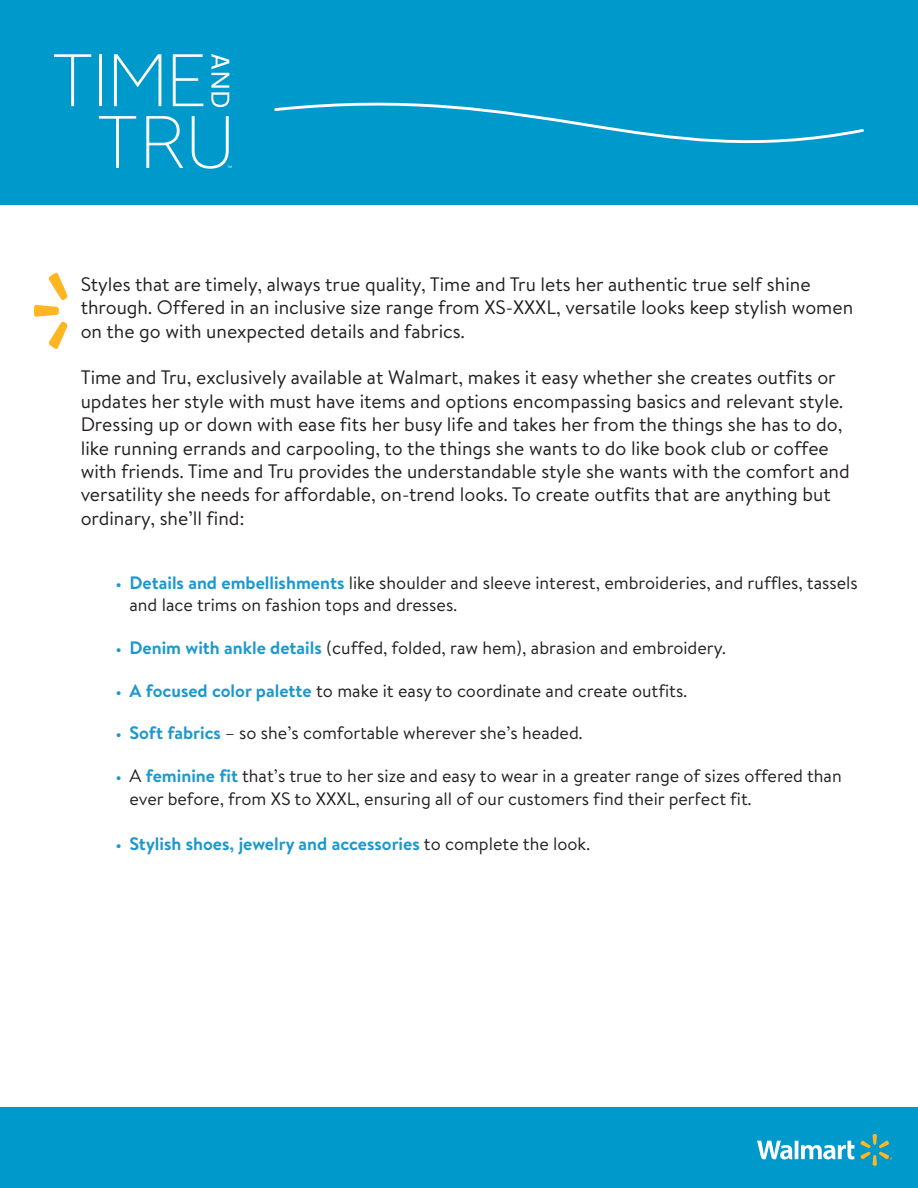
<style>
.page{position:relative;width:918px;height:1188px;background:#fff}
.page>*{position:absolute;margin:0;border:0;box-sizing:border-box;transform-origin:0 0}
.t1{font:19.5px/23.4px "Bogle";color:#231f20}
.t2{font:18px/22.5px "Bogle";color:#231f20}
.t3{font:700 18px "Bogle";color:#1c98ce}
.s1{font-weight:700;font-size:15px;color:#1c98ce}
.s2{font-weight:700;color:#1c98ce}
.s3{font-size:15px}
.s4{font-weight:400;color:#231f20}
</style>
<div class="page">
<div style="left:0;top:1107px;width:918px;height:81px;background:#09c"></div>
<div style="left:0;top:0;width:918px;height:204px;background:#09c"></div>
<svg style="left:274px;top:102px;width:590px;height:42px"></svg>
<hr style="left:99px;top:54px;width:3px;height:52px;background:#fff">
<svg style="left:114px;top:54px;width:47px;height:52px"></svg>
<svg style="left:173px;top:54px;width:30px;height:52px"></svg>
<svg style="left:99px;top:116px;width:37px;height:52px"></svg>
<svg style="left:146px;top:116px;width:37px;height:52px"></svg>
<svg style="left:54px;top:54px;width:37px;height:52px"></svg>
<svg style="left:211px;top:54px;width:18px;height:53px"></svg>
<svg style="left:192px;top:116px;width:40px;height:53px"></svg>
<svg style="left:34px;top:272px;width:34px;height:77px"></svg>
<svg style="left:757px;top:1141px;width:97px;height:19px"></svg>
<svg style="left:860px;top:1134px;width:32px;height:32px"></svg>
<p class="t1" style="left:81px;top:272px;width:774px">Styles that are timely, always true quality, Time and Tru lets her authentic true self shine through. Offered in an inclusive size range from XS-XXXL, versatile looks keep stylish women on the go with unexpected details and fabrics.</p>
<p class="t1" style="left:81px;top:365px;width:771px">Time and Tru, exclusively available at Walmart, makes it easy whether she creates outfits or updates her style with must have items and options encompassing basics and relevant style.<br>Dressing up or down with ease fits her busy life and takes her from the things she has to do, like running errands and carpooling, to the things she wants to do like book club or coffee with friends. Time and Tru provides the understandable style she wants with the comfort and versatility she needs for affordable, on-trend looks. To create outfits that are anything but ordinary, she’ll find:</p>
<p class="t2" style="left:129px;top:571px;width:730px;text-indent:-14px"><span class="s1">•</span> <span class="s2">Details and embellishments</span> like shoulder and sleeve interest, embroideries, and ruffles, tassels and lace trims on fashion tops and dresses.</p>
<p class="t2" style="left:116px;top:636px;width:611px"><span class="s1">•</span> <span class="s2">Denim with ankle details</span> (cuffed, folded, raw hem), abrasion and embroidery.</p>
<p class="t2" style="left:116px;top:679px;width:573px"><span class="s1">•</span> <span class="s2">A focused color palette</span> to make it easy to coordinate and create outfits.</p>
<p class="t2" style="left:116px;top:721px;width:468px"><span class="s1">•</span> <span class="s2">Soft fabrics</span> – so she’s comfortable wherever she’s headed.</p>
<p class="t2" style="left:129px;top:764px;width:714px;text-indent:-14px"><span class="s1">•</span> A <span class="s2">feminine fit</span> that’s true to her size and easy to wear in a greater range of sizes offered than ever before, from XS to XXXL, ensuring all of our customers find their perfect fit.</p>
<p class="t3" style="left:116px;top:832px;width:475px"><span class="s3">•</span> Stylish shoes, jewelry and accessories <span class="s4">to complete the look.</span></p>
</div>
